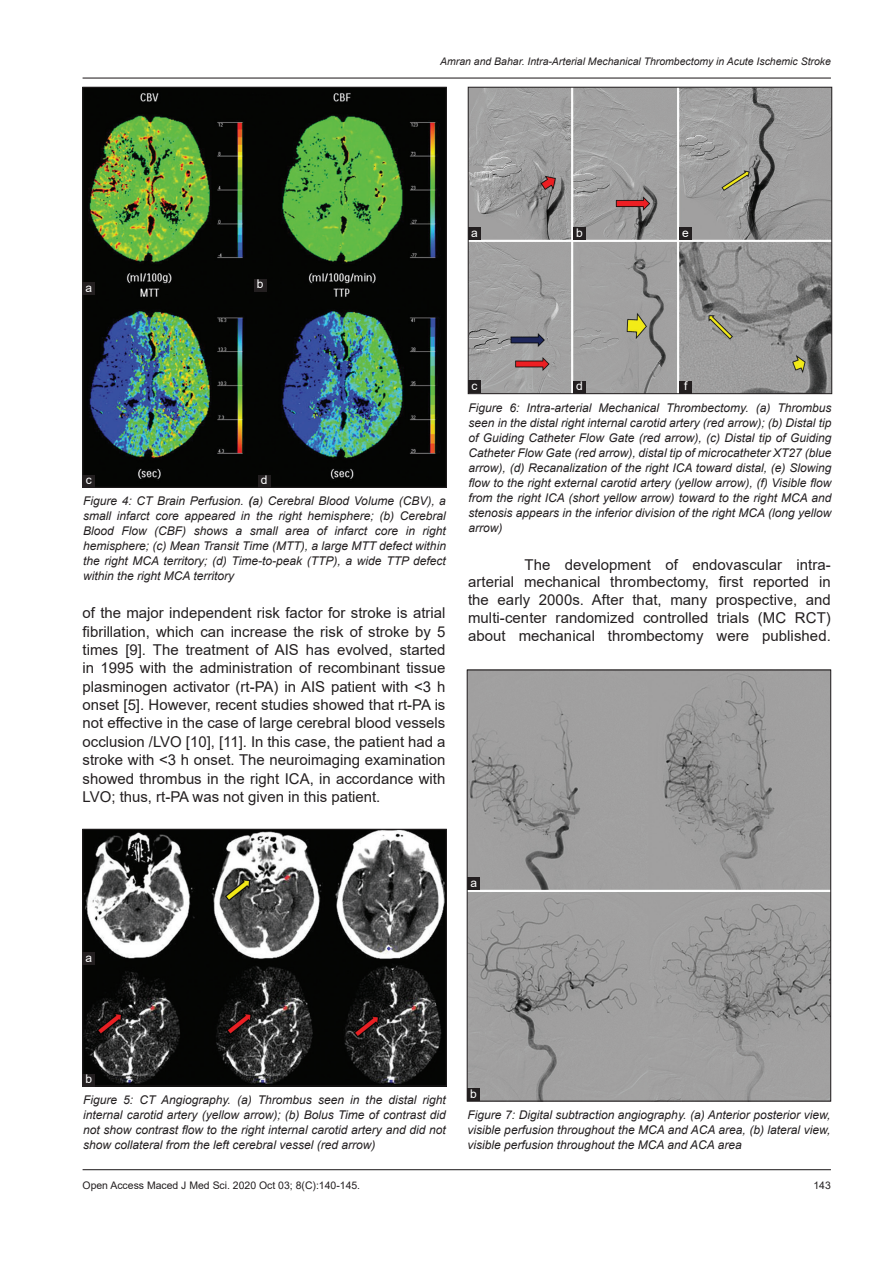
<style>
.page{position:relative;width:894px;height:1263px;background:#fff}
.page>*{position:absolute;margin:0;border:0;box-sizing:border-box;transform-origin:0 0}
.TX{font:15px/18.5px "Arial";color:#231f20;text-align:justify}
.FGC{font:italic 12px/15px "Arial";color:#231f20;text-align:justify}
.LABEL{font:12px "Arial";color:#fff}
.t1{font:italic 10.5px "Arial";color:#231f20}
.t2{font:10.5px "Arial";color:#231f20}
.s1{font-weight:700}
</style>
<div class="page">
<hr style="left:83px;top:78px;width:747px;height:1px;background:#231f20">
<hr style="left:83px;top:1169px;width:747px;height:1px;background:#231f20">
<img style="left:85px;top:831px;width:359px;height:253px">
<div style="left:83px;top:829px;width:363px;height:257px;border:1px solid #231f20"></div>
<div style="left:83px;top:952px;width:12px;height:13px;background:#231f20"></div>
<div style="left:83px;top:1073px;width:12px;height:13px;background:#231f20"></div>
<img style="left:469px;top:672px;width:359px;height:427px">
<div style="left:467px;top:1088px;width:12px;height:12px;background:#231f20"></div>
<div style="left:467px;top:877px;width:13px;height:13px;background:#231f20"></div>
<img style="left:470px;top:89px;width:359px;height:303px">
<div style="left:468px;top:87px;width:363px;height:307px;border:1px solid #231f20"></div>
<div style="left:573px;top:227px;width:12px;height:13px;background:#231f20"></div>
<div style="left:679px;top:227px;width:12px;height:13px;background:#231f20"></div>
<div style="left:468px;top:227px;width:12px;height:13px;background:#231f20"></div>
<div style="left:468px;top:380px;width:12px;height:13px;background:#231f20"></div>
<div style="left:572px;top:380px;width:13px;height:13px;background:#231f20"></div>
<div style="left:679px;top:381px;width:12px;height:12px;background:#231f20"></div>
<img style="left:85px;top:89px;width:359px;height:396px">
<div style="left:83px;top:87px;width:363px;height:400px;border:1px solid #231f20"></div>
<div style="left:83px;top:282px;width:12px;height:13px;background:#231f20"></div>
<div style="left:254px;top:279px;width:12px;height:12px;background:#231f20"></div>
<div style="left:257px;top:475px;width:13px;height:12px;background:#231f20"></div>
<div style="left:83px;top:475px;width:12px;height:12px;background:#231f20"></div>
<p class="t1" style="left:440px;top:54px;width:392px">Amran and Bahar. Intra-Arterial Mechanical Thrombectomy in Acute Ischemic Stroke</p>
<p class="LABEL" style="left:86px;top:279px;width:8px">a</p>
<p class="LABEL" style="left:257px;top:276px;width:8px">b</p>
<p class="LABEL" style="left:471px;top:224px;width:8px">a</p>
<p class="LABEL" style="left:576px;top:224px;width:8px">b</p>
<p class="LABEL" style="left:682px;top:224px;width:8px">e</p>
<p class="LABEL" style="left:86px;top:472px;width:7px">c</p>
<p class="LABEL" style="left:260px;top:472px;width:8px">d</p>
<p class="FGC" style="left:83px;top:494px;width:364px">Figure 4: CT Brain Perfusion. <span class="s1">(</span>a) Cerebral Blood Volume (CBV), a small infarct core appeared in the right hemisphere; (b) Cerebral Blood Flow (CBF) shows a small area of infarct core in right hemisphere; (c) Mean Transit Time (MTT), a large MTT defect within the right MCA territory; (d) Time-to-peak (TTP), a wide TTP defect within the right MCA territory</p>
<p class="TX" style="left:83px;top:603px;width:364px">of the major independent risk factor for stroke is atrial fibrillation, which can increase the risk of stroke by 5 times [9]. The treatment of AIS has evolved, started in 1995 with the administration of recombinant tissue plasminogen activator (rt-PA) in AIS patient with &lt;3 h onset [5]. However, recent studies showed that rt-PA is not effective in the case of large cerebral blood vessels occlusion /LVO [10], [11]. In this case, the patient had a stroke with &lt;3 h onset. The neuroimaging examination showed thrombus in the right ICA, in accordance with LVO; thus, rt-PA was not given in this patient.</p>
<p class="LABEL" style="left:471px;top:378px;width:7px">c</p>
<p class="LABEL" style="left:576px;top:378px;width:8px">d</p>
<p class="LABEL" style="left:683px;top:378px;width:5px">f</p>
<p class="FGC" style="left:468px;top:400px;width:364px">Figure 6: Intra-arterial Mechanical Thrombectomy. (a) Thrombus seen in the distal right internal carotid artery (red arrow); (b) Distal tip of Guiding Catheter Flow Gate (red arrow), (c) Distal tip of Guiding Catheter Flow Gate (red arrow), distal tip of microcatheter XT27 (blue arrow), (d) Recanalization of the right ICA toward distal, (e) Slowing flow to the right external carotid artery (yellow arrow), (f) Visible flow from the right ICA (short yellow arrow) toward to the right MCA and stenosis appears in the inferior division of the right MCA (long yellow arrow)</p>
<p class="TX" style="left:468px;top:555px;width:364px;line-height:18px;text-indent:56px">The development of endovascular intra&shy;arterial mechanical thrombectomy, first reported in the early 2000s. After that, many prospective, and multi-center randomized controlled trials (MC RCT) about mechanical thrombectomy were published.</p>
<p class="LABEL" style="left:86px;top:949px;width:8px">a</p>
<p class="LABEL" style="left:470px;top:874px;width:8px">a</p>
<p class="LABEL" style="left:86px;top:1070px;width:8px">b</p>
<p class="FGC" style="left:83px;top:1092px;width:364px">Figure 5: CT Angiography. (a) Thrombus seen in the distal right internal carotid artery (yellow arrow); (b) Bolus Time of contrast did not show contrast flow to the right internal carotid artery and did not show collateral from the left cerebral vessel (red arrow)</p>
<p class="LABEL" style="left:470px;top:1085px;width:8px">b</p>
<p class="FGC" style="left:467px;top:1107px;width:364px">Figure 7: Digital subtraction angiography. (a) Anterior posterior view, visible perfusion throughout the MCA and ACA area, (b) lateral view, visible perfusion throughout the MCA and ACA area</p>
<p class="t2" style="left:83px;top:1177px;width:279px">Open Access Maced J Med Sci. 2020 Oct 03; 8(C):140-145.</p>
<p class="t2" style="left:813px;top:1177px;width:19px">143</p>
</div>
